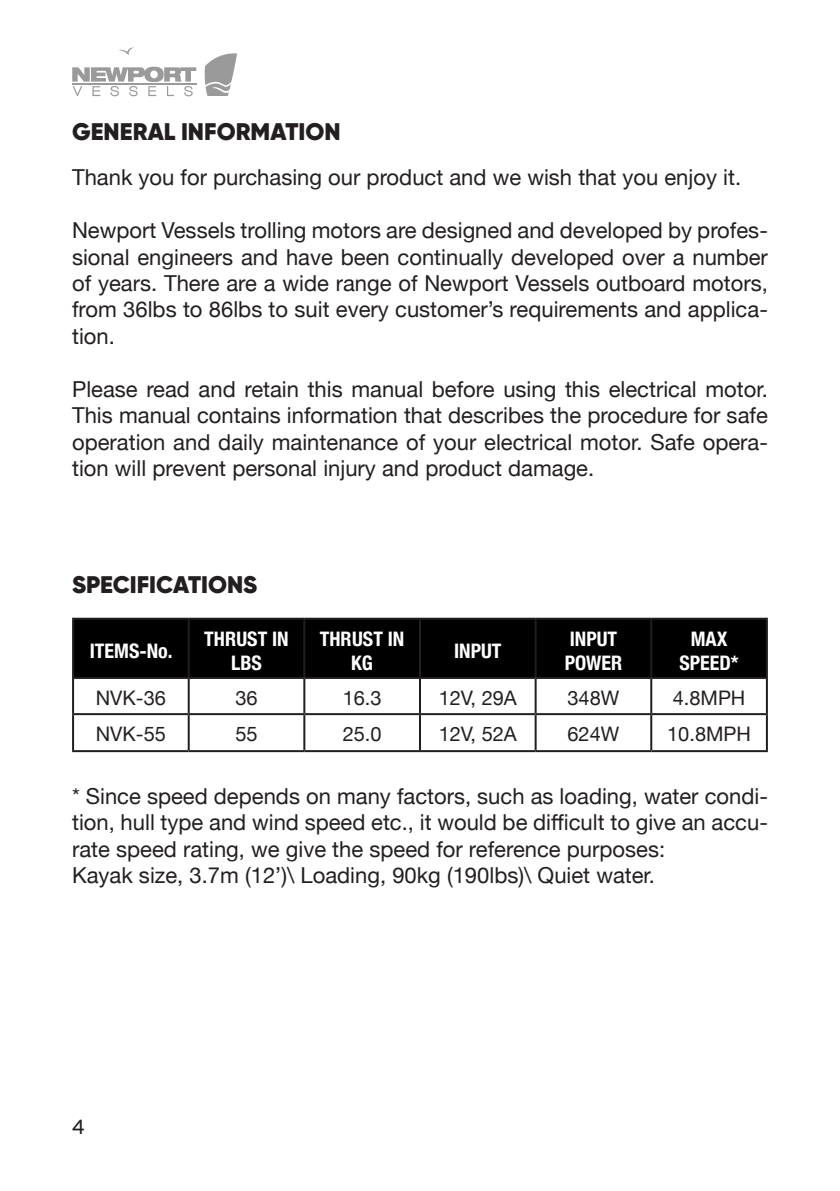
<style>
.page{position:relative;width:840px;height:1191px;background:#fff}
.page>*{position:absolute;margin:0;border:0;box-sizing:border-box;transform-origin:0 0}
.Heading1{font:900 24px "Gilroy";color:#231f20}
.Body{font:22px/26.4px "Helvetica Neue";color:#231f20;text-align:justify}
.Page_Number{font:20px "Helvetica Neue";color:#231f20}
.Table_Header{font:700 condensed 20px/24px "Helvetica Neue";color:#fff;text-align:center}
.t1{font:600 20px "Panton";color:#231f20}
</style>
<div class="page">
<svg style="left:119px;top:47px;width:15px;height:8px"></svg>
<svg style="left:204px;top:53px;width:33px;height:43px"></svg>
<svg style="left:72px;top:67px;width:124px;height:29px"></svg>
<hr style="left:72px;top:83px;width:124px;height:1px;background:#000">
<div style="left:74px;top:619px;width:691px;height:58px;background:#000"></div>
<hr style="left:72px;top:617px;width:117px;height:2px;background:#231f20">
<hr style="left:72px;top:619px;width:2px;height:58px;background:#231f20">
<hr style="left:189px;top:617px;width:115px;height:2px;background:#231f20">
<hr style="left:188px;top:619px;width:2px;height:58px;background:#231f20">
<hr style="left:304px;top:617px;width:116px;height:2px;background:#231f20">
<hr style="left:303px;top:619px;width:2px;height:58px;background:#231f20">
<hr style="left:420px;top:617px;width:115px;height:2px;background:#231f20">
<hr style="left:419px;top:619px;width:2px;height:58px;background:#231f20">
<hr style="left:535px;top:617px;width:116px;height:2px;background:#231f20">
<hr style="left:534px;top:619px;width:2px;height:58px;background:#231f20">
<hr style="left:651px;top:617px;width:116px;height:2px;background:#231f20">
<hr style="left:650px;top:619px;width:2px;height:58px;background:#231f20">
<hr style="left:765px;top:619px;width:2px;height:58px;background:#231f20">
<hr style="left:72px;top:677px;width:117px;height:2px;background:#231f20">
<hr style="left:72px;top:679px;width:2px;height:34px;background:#231f20">
<hr style="left:189px;top:677px;width:115px;height:2px;background:#231f20">
<hr style="left:188px;top:679px;width:2px;height:34px;background:#231f20">
<hr style="left:304px;top:677px;width:116px;height:2px;background:#231f20">
<hr style="left:303px;top:679px;width:2px;height:34px;background:#231f20">
<hr style="left:420px;top:677px;width:115px;height:2px;background:#231f20">
<hr style="left:419px;top:679px;width:2px;height:34px;background:#231f20">
<hr style="left:535px;top:677px;width:116px;height:2px;background:#231f20">
<hr style="left:534px;top:679px;width:2px;height:34px;background:#231f20">
<hr style="left:651px;top:677px;width:116px;height:2px;background:#231f20">
<hr style="left:650px;top:679px;width:2px;height:34px;background:#231f20">
<hr style="left:765px;top:679px;width:2px;height:34px;background:#231f20">
<hr style="left:72px;top:713px;width:117px;height:2px;background:#231f20">
<hr style="left:72px;top:715px;width:2px;height:35px;background:#231f20">
<hr style="left:189px;top:713px;width:115px;height:2px;background:#231f20">
<hr style="left:188px;top:715px;width:2px;height:35px;background:#231f20">
<hr style="left:304px;top:713px;width:116px;height:2px;background:#231f20">
<hr style="left:303px;top:715px;width:2px;height:35px;background:#231f20">
<hr style="left:420px;top:713px;width:115px;height:2px;background:#231f20">
<hr style="left:419px;top:715px;width:2px;height:35px;background:#231f20">
<hr style="left:535px;top:713px;width:116px;height:2px;background:#231f20">
<hr style="left:534px;top:715px;width:2px;height:35px;background:#231f20">
<hr style="left:651px;top:713px;width:116px;height:2px;background:#231f20">
<hr style="left:650px;top:715px;width:2px;height:35px;background:#231f20">
<hr style="left:765px;top:715px;width:2px;height:35px;background:#231f20">
<hr style="left:72px;top:750px;width:117px;height:2px;background:#231f20">
<hr style="left:189px;top:750px;width:115px;height:2px;background:#231f20">
<hr style="left:304px;top:750px;width:116px;height:2px;background:#231f20">
<hr style="left:420px;top:750px;width:115px;height:2px;background:#231f20">
<hr style="left:535px;top:750px;width:116px;height:2px;background:#231f20">
<hr style="left:651px;top:750px;width:116px;height:2px;background:#231f20">
<p class="Heading1" style="left:72px;top:116px;width:270px">GENERAL INFORMATION</p>
<p class="Body" style="left:72px;top:166px;width:670px">Thank you for purchasing our product and we wish that you enjoy it.</p>
<p class="Body" style="left:72px;top:218px;width:697px">Newport Vessels trolling motors are designed and developed by profes&shy;sional engineers and have been continually developed over a number of years. There are a wide range of Newport Vessels outboard motors, from 36lbs to 86lbs to suit every customer’s requirements and applica&shy;tion.</p>
<p class="Body" style="left:72px;top:377px;width:697px">Please read and retain this manual before using this electrical motor.<br>This manual contains information that describes the procedure for safe operation and daily maintenance of your electrical motor. Safe opera&shy;tion will prevent personal injury and product damage.</p>
<p class="Heading1" style="left:72px;top:569px;width:186px">SPECIFICATIONS</p>
<p class="Table_Header" style="left:90px;top:637px;width:84px">ITEMS-No.</p>
<p class="Table_Header" style="left:204px;top:625px;width:86px">THRUST IN<br>LBS</p>
<p class="Table_Header" style="left:320px;top:625px;width:86px">THRUST IN<br>KG</p>
<p class="Table_Header" style="left:454px;top:637px;width:49px">INPUT</p>
<p class="Table_Header" style="left:564px;top:625px;width:59px;text-align:left">INPUT<br>POWER</p>
<p class="Table_Header" style="left:679px;top:625px;width:61px">MAX<br>SPEED*</p>
<p class="Page_Number" style="left:96px;top:683px;width:72px">NVK-36</p>
<p class="Page_Number" style="left:235px;top:683px;width:24px">36</p>
<p class="Page_Number" style="left:342px;top:683px;width:40px">16.3</p>
<p class="Page_Number" style="left:438px;top:683px;width:80px">12V, 29A</p>
<p class="Page_Number" style="left:567px;top:683px;width:53px">348W</p>
<p class="Page_Number" style="left:672px;top:683px;width:74px">4.8MPH</p>
<p class="Page_Number" style="left:96px;top:719px;width:72px">NVK-55</p>
<p class="Page_Number" style="left:235px;top:719px;width:24px">55</p>
<p class="Page_Number" style="left:342px;top:719px;width:40px">25.0</p>
<p class="Page_Number" style="left:438px;top:719px;width:80px">12V, 52A</p>
<p class="Page_Number" style="left:567px;top:719px;width:53px">624W</p>
<p class="Page_Number" style="left:666px;top:719px;width:85px">10.8MPH</p>
<p class="Body" style="left:72px;top:784px;width:697px">* Since speed depends on many factors, such as loading, water condi&shy;tion, hull type and wind speed etc., it would be difficult to give an accu&shy;rate speed rating, we give the speed for reference purposes:</p>
<p class="Body" style="left:72px;top:863px;width:584px">Kayak size, 3.7m (12’)\ Loading, 90kg (190lbs)\ Quiet water.</p>
<p class="t1" style="left:72px;top:1114px;width:14px">4</p>
</div>
